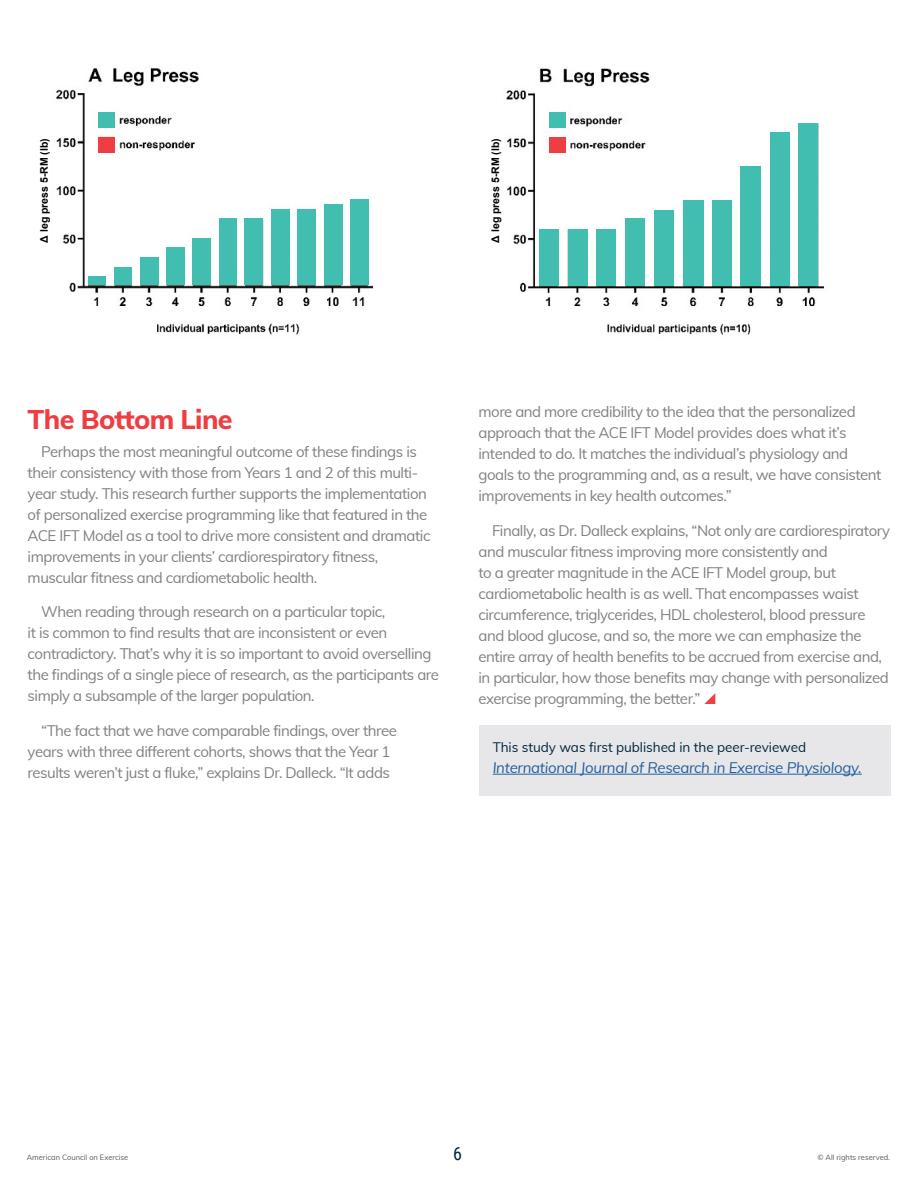
<style>
.page{position:relative;width:918px;height:1188px;background:#fff}
.page>*{position:absolute;margin:0;border:0;box-sizing:border-box;transform-origin:0 0}
._1H_head{font:800 27px "Muli";letter-spacing:-.025em;color:#ef3e42}
.t1{font:18px "Roboto Condensed";color:#00283e}
.Body_text{font:15px/21px "Muli";letter-spacing:-.03em;color:#807f83}
.t2{font:italic 15px "Muli";letter-spacing:-.02em;color:#215e9e}
.t3{font:13.5px "Muli";letter-spacing:-.005em;color:#00263d}
.table_head{font:700 10.5px "Arial";color:#000}
.t4{font:7.5px "Muli";color:#58595b}
</style>
<div class="page">
<div style="left:479px;top:725px;width:412px;height:70px;background:#e7e7e9"></div>
<hr style="left:493px;top:774px;width:369px;height:1px;background:#215e9e">
<img style="left:56px;top:68px;width:317px;height:267px">
<img style="left:506px;top:68px;width:318px;height:267px">
<div style="left:98px;top:138px;width:16px;height:15px;background:#ef3e42"></div>
<div style="left:98px;top:112px;width:16px;height:16px;background:#42beb1"></div>
<div style="left:550px;top:138px;width:16px;height:15px;background:#ef3e42"></div>
<div style="left:550px;top:112px;width:16px;height:16px;background:#42beb1"></div>
<div style="left:88px;top:276px;width:18px;height:9px;background:#42beb1"></div>
<div style="left:114px;top:267px;width:18px;height:18px;background:#42beb1"></div>
<div style="left:140px;top:257px;width:19px;height:28px;background:#42beb1"></div>
<div style="left:167px;top:248px;width:18px;height:37px;background:#42beb1"></div>
<div style="left:192px;top:239px;width:19px;height:46px;background:#42beb1"></div>
<div style="left:219px;top:219px;width:18px;height:66px;background:#42beb1"></div>
<div style="left:245px;top:219px;width:18px;height:66px;background:#42beb1"></div>
<div style="left:271px;top:210px;width:18px;height:75px;background:#42beb1"></div>
<div style="left:297px;top:210px;width:18px;height:75px;background:#42beb1"></div>
<div style="left:324px;top:205px;width:18px;height:80px;background:#42beb1"></div>
<div style="left:350px;top:200px;width:18px;height:85px;background:#42beb1"></div>
<div style="left:539px;top:229px;width:20px;height:57px;background:#42beb1"></div>
<div style="left:625px;top:219px;width:20px;height:67px;background:#42beb1"></div>
<div style="left:654px;top:210px;width:20px;height:76px;background:#42beb1"></div>
<div style="left:683px;top:200px;width:20px;height:86px;background:#42beb1"></div>
<div style="left:712px;top:200px;width:20px;height:86px;background:#42beb1"></div>
<div style="left:740px;top:167px;width:21px;height:119px;background:#42beb1"></div>
<div style="left:770px;top:133px;width:19px;height:153px;background:#42beb1"></div>
<div style="left:799px;top:123px;width:19px;height:163px;background:#42beb1"></div>
<div style="left:568px;top:229px;width:19px;height:57px;background:#42beb1"></div>
<div style="left:597px;top:229px;width:19px;height:57px;background:#42beb1"></div>
<p class="table_head" style="left:37px;top:243px;width:106px;rotate:-90deg">Δ leg press 5-RM (lb)</p>
<p class="table_head" style="left:489px;top:243px;width:106px;rotate:-90deg">Δ leg press 5-RM (lb)</p>
<p class="_1H_head" style="left:28px;top:400px;width:207px">The Bottom Line</p>
<p class="Body_text" style="left:28px;top:440px;width:404px;text-indent:14px">Perhaps the most meaningful outcome of these findings is their consistency with those from Years 1 and 2 of this multi&shy;year study. This research further supports the implementation of personalized exercise programming like that featured in the ACE IFT Model as a tool to drive more consistent and dramatic improvements in your clients’ cardiorespiratory fitness, muscular fitness and cardiometabolic health.</p>
<p class="Body_text" style="left:28px;top:601px;width:413px;text-indent:14px">When reading through research on a particular topic,<br>it is common to find results that are inconsistent or even contradictory. That’s why it is so important to avoid overselling the findings of a single piece of research, as the participants are simply a subsample of the larger population.</p>
<p class="Body_text" style="left:28px;top:719px;width:371px;text-indent:14px">“The fact that we have comparable findings, over three years with three different cohorts, shows that the Year 1 results weren’t just a fluke,” explains Dr. Dalleck. “It adds</p>
<p class="Body_text" style="left:478px;top:400px;width:405px">more and more credibility to the idea that the personalized approach that the ACE IFT Model provides does what it’s intended to do. It matches the individual’s physiology and goals to the programming and, as a result, we have consistent improvements in key health outcomes.”</p>
<p class="Body_text" style="left:478px;top:519px;width:413px;text-indent:14px">Finally, as Dr. Dalleck explains, “Not only are cardiorespiratory and muscular fitness improving more consistently and<br>to a greater magnitude in the ACE IFT Model group, but cardiometabolic health is as well. That encompasses waist circumference, triglycerides, HDL cholesterol, blood pressure and blood glucose, and so, the more we can emphasize the entire array of health benefits to be accrued from exercise and, in particular, how those benefits may change with personalized exercise programming, the better.”</p>
<p class="t3" style="left:493px;top:737px;width:315px">This study was first published in the peer-reviewed</p>
<p class="t2" style="left:493px;top:757px;width:371px">International Journal of Research in Exercise Physiology.</p>
<p class="t4" style="left:27px;top:1152px;width:103px">American Council on Exercise</p>
<p class="t1" style="left:453px;top:1141px;width:10px">6</p>
<p class="t4" style="left:817px;top:1152px;width:74px">© All rights reserved.</p>
</div>
